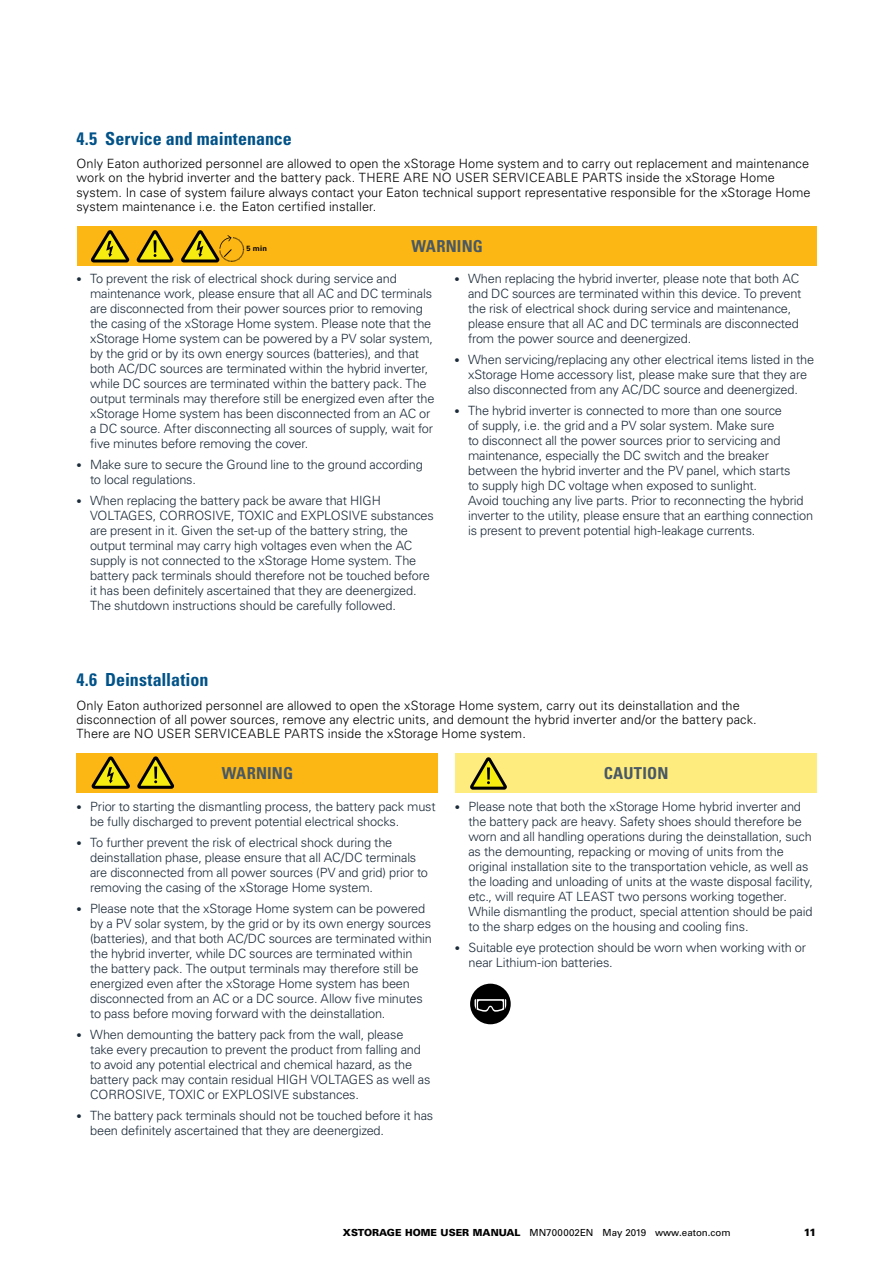
<style>
.page{position:relative;width:893px;height:1263px;background:#fff}
.page>*{position:absolute;margin:0;border:0;box-sizing:border-box;transform-origin:0 0}
.t1{font:700 condensed 18px "Univers LT Std";color:#005288}
.t2{font:700 condensed 16.5px "Univers LT Std";letter-spacing:.01em;color:#485865}
.t3{font:300 12.75px/15px "Univers LT Std";letter-spacing:-.015em;color:#1c2b39}
.t4{font:300 12.75px/14.2px "Univers LT Std";letter-spacing:.005em;color:#000}
.t5{font:900 10.5px "Univers LT Std";color:#000}
.t6{font:9.75px "Univers LT Std";color:#000}
.t7{font:700 7.5px "Univers LT Std";color:#000}
.s1{font-family:"EATON Univers";font-size:10.5px}
.s2{font-weight:900}
</style>
<div class="page">
<div style="left:77px;top:753px;width:361px;height:39px;background:#fdb714"></div>
<svg style="left:91px;top:756px;width:83px;height:33px"></svg>
<div style="left:77px;top:226px;width:739px;height:39px;background:#fdb714"></div>
<div style="left:455px;top:754px;width:361px;height:39px;background:#ffec7e"></div>
<svg style="left:470px;top:757px;width:37px;height:33px"></svg>
<div style="left:470px;top:984px;width:41px;height:40px;background:#000;border-radius:50%"></div>
<svg style="left:475px;top:999px;width:31px;height:13px"></svg>
<svg style="left:89px;top:230px;width:156px;height:36px"></svg>
<h1 class="t1" style="left:77px;top:127px;width:217px">4.5 Service and maintenance</h1>
<p class="t4" style="left:77px;top:156px;width:736px">Only Eaton authorized personnel are allowed to open the xStorage Home system and to carry out replacement and maintenance work on the hybrid inverter and the battery pack. THERE ARE NO USER SERVICEABLE PARTS inside the xStorage Home system. In case of system failure always contact your Eaton technical support representative responsible for the xStorage Home system maintenance i.e. the Eaton certified installer.</p>
<p class="t7" style="left:247px;top:244px;width:22px">5 min</p>
<p class="t2" style="left:412px;top:236px;width:73px">WARNING</p>
<p class="t3" style="left:90px;top:271px;width:346px;text-indent:-14px"><span class="s1">•</span> To prevent the risk of electrical shock during service and maintenance work, please ensure that all AC and DC terminals are disconnected from their power sources prior to removing the casing of the xStorage Home system. Please note that the xStorage Home system can be powered by a PV solar system, by the grid or by its own energy sources (batteries), and that both AC/DC sources are terminated within the hybrid inverter, while DC sources are terminated within the battery pack. The output terminals may therefore still be energized even after the xStorage Home system has been disconnected from an AC or a DC source. After disconnecting all sources of supply, wait for five minutes before removing the cover.</p>
<p class="t3" style="left:90px;top:457px;width:334px;text-indent:-14px"><span class="s1">•</span> Make sure to secure the Ground line to the ground according to local regulations.</p>
<p class="t3" style="left:90px;top:493px;width:345px;text-indent:-14px"><span class="s1">•</span> When replacing the battery pack be aware that HIGH VOLTAGES, CORROSIVE, TOXIC and EXPLOSIVE substances are present in it. Given the set-up of the battery string, the output terminal may carry high voltages even when the AC supply is not connected to the xStorage Home system. The battery pack terminals should therefore not be touched before it has been definitely ascertained that they are deenergized.<br>The shutdown instructions should be carefully followed.</p>
<p class="t3" style="left:468px;top:271px;width:335px;text-indent:-14px"><span class="s1">•</span> When replacing the hybrid inverter, please note that both AC and DC sources are terminated within this device. To prevent the risk of electrical shock during service and maintenance, please ensure that all AC and DC terminals are disconnected from the power source and deenergized.</p>
<p class="t3" style="left:455px;top:352px;width:361px;text-align:center"><span class="s1">•</span> When servicing/replacing any other electrical items listed in the xStorage Home accessory list, please make sure that they are also disconnected from any AC/DC source and deenergized.</p>
<p class="t3" style="left:468px;top:403px;width:347px;text-indent:-14px"><span class="s1">•</span> The hybrid inverter is connected to more than one source<br>of supply, i.e. the grid and a PV solar system. Make sure<br>to disconnect all the power sources prior to servicing and maintenance, especially the DC switch and the breaker between the hybrid inverter and the PV panel, which starts<br>to supply high DC voltage when exposed to sunlight.<br>Avoid touching any live parts. Prior to reconnecting the hybrid inverter to the utility, please ensure that an earthing connection is present to prevent potential high-leakage currents.</p>
<h1 class="t1" style="left:77px;top:669px;width:133px">4.6 Deinstallation</h1>
<p class="t4" style="left:77px;top:698px;width:682px">Only Eaton authorized personnel are allowed to open the xStorage Home system, carry out its deinstallation and the disconnection of all power sources, remove any electric units, and demount the hybrid inverter and/or the battery pack.<br>There are NO USER SERVICEABLE PARTS inside the xStorage Home system.</p>
<p class="t2" style="left:222px;top:762px;width:73px">WARNING</p>
<p class="t3" style="left:90px;top:799px;width:347px;text-indent:-14px"><span class="s1">•</span> Prior to starting the dismantling process, the battery pack must be fully discharged to prevent potential electrical shocks.</p>
<p class="t3" style="left:90px;top:835px;width:339px;text-indent:-14px"><span class="s1">•</span> To further prevent the risk of electrical shock during the deinstallation phase, please ensure that all AC/DC terminals are disconnected from all power sources (PV and grid) prior to removing the casing of the xStorage Home system.</p>
<p class="t3" style="left:90px;top:901px;width:343px;text-indent:-14px"><span class="s1">•</span> Please note that the xStorage Home system can be powered by a PV solar system, by the grid or by its own energy sources (batteries), and that both AC/DC sources are terminated within the hybrid inverter, while DC sources are terminated within the battery pack. The output terminals may therefore still be energized even after the xStorage Home system has been disconnected from an AC or a DC source. Allow five minutes to pass before moving forward with the deinstallation.</p>
<p class="t3" style="left:90px;top:1027px;width:342px;text-indent:-14px"><span class="s1">•</span> When demounting the battery pack from the wall, please<br>take every precaution to prevent the product from falling and to avoid any potential electrical and chemical hazard, as the battery pack may contain residual HIGH VOLTAGES as well as CORROSIVE, TOXIC or EXPLOSIVE substances.</p>
<p class="t3" style="left:90px;top:1108px;width:345px;text-indent:-14px"><span class="s1">•</span> The battery pack terminals should not be touched before it has been definitely ascertained that they are deenergized.</p>
<p class="t2" style="left:604px;top:763px;width:66px">CAUTION</p>
<p class="t3" style="left:468px;top:799px;width:346px;text-indent:-14px"><span class="s1">•</span> Please note that both the xStorage Home hybrid inverter and the battery pack are heavy. Safety shoes should therefore be worn and all handling operations during the deinstallation, such as the demounting, repacking or moving of units from the original installation site to the transportation vehicle, as well as the loading and unloading of units at the waste disposal facility, etc., will require AT LEAST two persons working together.<br>While dismantling the product, special attention should be paid to the sharp edges on the housing and cooling fins.</p>
<p class="t3" style="left:468px;top:940px;width:339px;text-indent:-14px"><span class="s1">•</span> Suitable eye protection should be worn when working with or near Lithium-ion batteries.</p>
<p class="t6" style="left:343px;top:1227px;width:389px"><span class="s2">XSTORAGE HOME USER MANUAL</span> MN700002EN May 2019 www.eaton.com</p>
<p class="t5" style="left:804px;top:1225px;width:14px">11</p>
</div>
